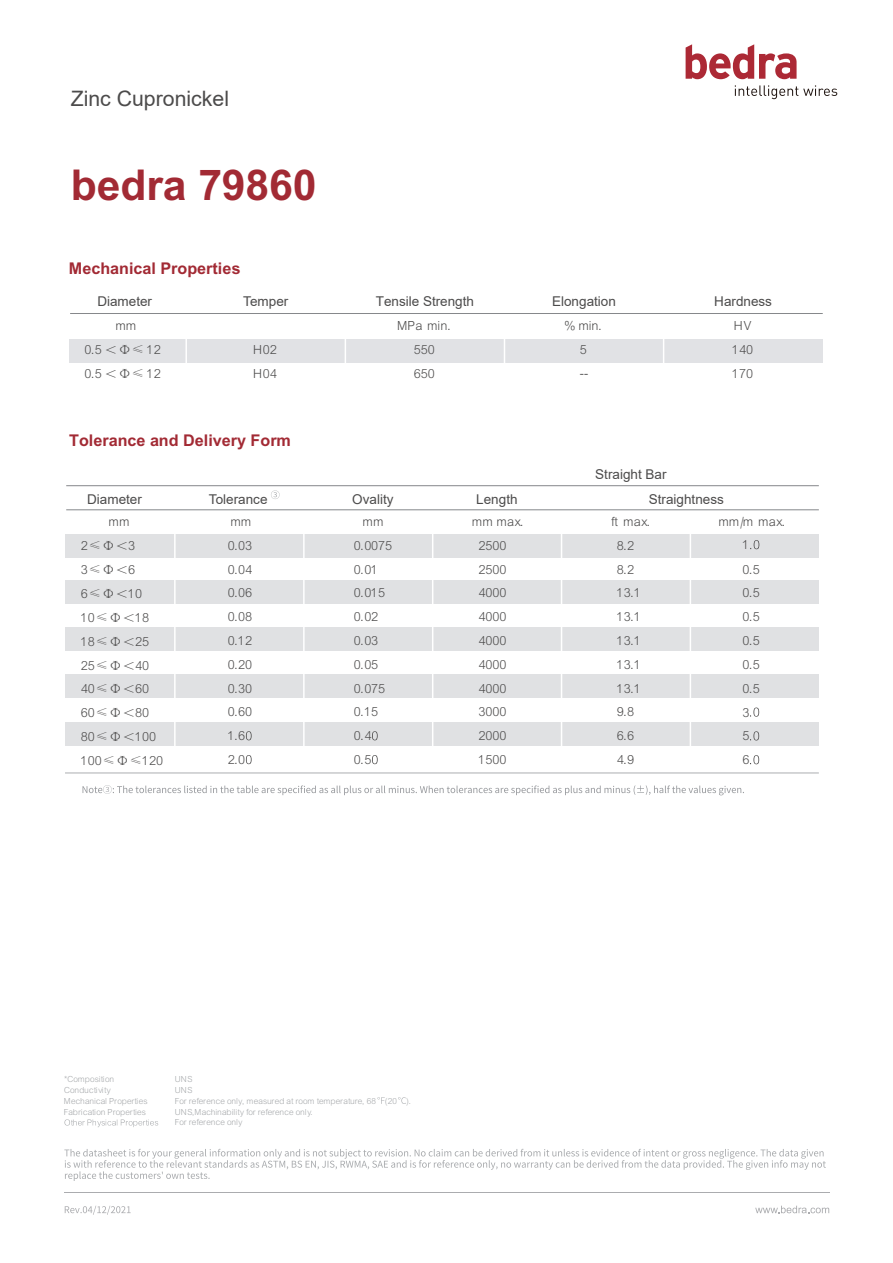
<style>
.page{position:relative;width:893px;height:1263px;background:#fff}
.page>*{position:absolute;margin:0;border:0;box-sizing:border-box;transform-origin:0 0}
.t1{font:700 42.45px "Arial";color:#a22a34}
.t2{font:21.3px "Arial";color:#4c4b4b}
.t3{font:700 16.2px "Arial";color:#a22a34}
.t4{font:13.5px/23.9px "Arial Lgt";color:#4c4b4b}
.t5{font:13.5px "Arial";color:#4c4b4b}
.t6{font:300 13.5px/23.9px "Adobe Song Std";color:#4c4b4b}
.t7{font:13.5px "Myriad Pro";color:#4c4b4b}
.t8{font:9px/10.8px "Arial Lgt";color:#a8aaad}
.s1{font-family:"Adobe Song Std";font-weight:300}
.s2{font-family:"Arial Lgt";font-weight:400}
</style>
<div class="page">
<div style="left:69px;top:339px;width:754px;height:24px;background:#e1e2e5"></div>
<hr style="left:185px;top:330px;width:2px;height:90px;background:#fff">
<hr style="left:345px;top:330px;width:1px;height:90px;background:#fff">
<hr style="left:504px;top:330px;width:1px;height:90px;background:#fff">
<hr style="left:663px;top:330px;width:1px;height:90px;background:#fff">
<hr style="left:70px;top:313px;width:753px;height:1px;background:#86888b">
<svg style="left:686px;top:44px;width:111px;height:35px"></svg>
<svg style="left:735px;top:85px;width:102px;height:14px"></svg>
<hr style="left:64px;top:1192px;width:765px;height:1px;background:#abacaf">
<svg style="left:65px;top:1206px;width:66px;height:9px"></svg>
<svg style="left:64px;top:1119px;width:94px;height:8px"></svg>
<svg style="left:377px;top:1097px;width:8px;height:7px"></svg>
<svg style="left:398px;top:1097px;width:8px;height:7px"></svg>
<svg style="left:64px;top:1149px;width:762px;height:32px"></svg>
<div style="left:65px;top:534px;width:754px;height:23px;background:#e0e1e3"></div>
<div style="left:65px;top:581px;width:754px;height:23px;background:#e0e1e3"></div>
<div style="left:65px;top:628px;width:754px;height:23px;background:#e0e1e3"></div>
<div style="left:65px;top:674px;width:754px;height:24px;background:#e0e1e3"></div>
<div style="left:65px;top:722px;width:754px;height:23px;background:#e0e1e3"></div>
<hr style="left:66px;top:485px;width:753px;height:1px;background:#85878a">
<hr style="left:690px;top:495px;width:1px;height:306px;background:#fff">
<hr style="left:561px;top:499px;width:1px;height:302px;background:#fff">
<hr style="left:432px;top:502px;width:1px;height:299px;background:#fff">
<hr style="left:174px;top:499px;width:2px;height:302px;background:#fff">
<hr style="left:303px;top:499px;width:2px;height:302px;background:#fff">
<svg style="left:246px;top:731px;width:6px;height:9px"></svg>
<svg style="left:246px;top:755px;width:6px;height:9px"></svg>
<svg style="left:372px;top:731px;width:6px;height:9px"></svg>
<svg style="left:372px;top:755px;width:6px;height:9px"></svg>
<svg style="left:750px;top:540px;width:9px;height:9px"></svg>
<svg style="left:750px;top:707px;width:9px;height:10px"></svg>
<svg style="left:750px;top:731px;width:9px;height:9px"></svg>
<svg style="left:750px;top:755px;width:9px;height:9px"></svg>
<hr style="left:65px;top:773px;width:754px;height:1px;background:#abadb0">
<svg style="left:83px;top:785px;width:661px;height:10px"></svg>
<hr style="left:66px;top:509px;width:753px;height:1px;background:#85878a">
<svg style="left:271px;top:490px;width:9px;height:9px"></svg>
<svg style="left:755px;top:1206px;width:74px;height:7px"></svg>
<h2 class="t2" style="left:71px;top:84px;width:160px">Zinc Cupronickel</h2>
<h1 class="t1" style="left:71px;top:160px;width:247px">bedra 79860</h1>
<p class="t3" style="left:69px;top:259px;width:173px">Mechanical Properties</p>
<p class="t5" style="left:97px;top:292px;width:56px">Diameter</p>
<p class="t5" style="left:243px;top:292px;width:47px">Temper</p>
<p class="t5" style="left:376px;top:292px;width:100px">Tensile Strength</p>
<p class="t5" style="left:552px;top:292px;width:65px">Elongation</p>
<p class="t5" style="left:714px;top:292px;width:59px">Hardness</p>
<p class="t4" style="left:116px;top:313px;width:22px">mm</p>
<p class="t4" style="left:398px;top:313px;width:55px">MPa min.</p>
<p class="t4" style="left:565px;top:313px;width:40px">% min.</p>
<p class="t4" style="left:735px;top:313px;width:18px">HV</p>
<p class="t4" style="left:254px;top:338px;width:25px">H02<br>H04</p>
<p class="t4" style="left:414px;top:338px;width:22px">550<br>650</p>
<p class="t4" style="left:581px;top:338px;width:8px">5</p>
<p class="t4" style="left:733px;top:338px;width:22px">140<br>170</p>
<p class="t4" style="left:85px;top:338px;width:78px">0.5 <span class="s1">＜Φ≤</span> 12<br>0.5 <span class="s1">＜Φ≤</span> 12</p>
<p class="t7" style="left:580px;top:365px;width:10px">--</p>
<p class="t3" style="left:69px;top:431px;width:223px">Tolerance and Delivery Form</p>
<p class="t5" style="left:595px;top:465px;width:73px">Straight Bar</p>
<p class="t5" style="left:87px;top:490px;width:56px">Diameter</p>
<p class="t5" style="left:209px;top:490px;width:60px">Tolerance</p>
<p class="t5" style="left:352px;top:490px;width:43px">Ovality</p>
<p class="t5" style="left:476px;top:490px;width:43px">Length</p>
<p class="t5" style="left:649px;top:490px;width:77px">Straightness</p>
<p class="t4" style="left:110px;top:510px;width:22px">mm</p>
<p class="t4" style="left:231px;top:510px;width:22px">mm</p>
<p class="t4" style="left:364px;top:510px;width:22px">mm</p>
<p class="t4" style="left:473px;top:510px;width:53px">mm max.</p>
<p class="t4" style="left:611px;top:510px;width:41px">ft max.</p>
<p class="t4" style="left:719px;top:510px;width:68px">mm/m max.</p>
<p class="t4" style="left:228px;top:533px;width:26px">0.03<br>0.04<br>0.06<br>0.08<br>0.12<br>0.20<br>0.30<br>0.60<br>1.6<br>2.0</p>
<p class="t4" style="left:355px;top:533px;width:40px">0.0075<br>0.01<br>0.015<br>0.02<br>0.03<br>0.05<br>0.075<br>0.15<br>0.4<br>0.5</p>
<p class="t4" style="left:479px;top:533px;width:29px;text-align:justify">2500<br>2500<br>4000<br>4000<br>4000<br>4000<br>4000<br>3000<br>2000<br>1500</p>
<p class="t4" style="left:617px;top:534px;width:26px">8.2<br>8.2<br>13.1<br>13.1<br>13.1<br>13.1<br>13.1<br>9.8<br>6.6<br>4.9</p>
<p class="t4" style="left:743px;top:533px;width:19px">1<br>0.5<br>0.5<br>0.5<br>0.5<br>0.5<br>0.5<br>3<br>5<br>6</p>
<p class="t6" style="left:81px;top:534px;width:56px"><span class="s2">2</span>≤Φ＜<span class="s2">3<br>3</span>≤Φ＜<span class="s2">6</span></p>
<p class="t4" style="left:81px;top:582px;width:84px">6<span class="s1">≤Φ＜</span>10<br>10<span class="s1">≤Φ＜</span>18<br>18<span class="s1">≤Φ＜</span>25<br>25<span class="s1">≤Φ＜</span>40<br>40<span class="s1">≤Φ＜</span>60<br>60<span class="s1">≤Φ＜</span>80<br>80<span class="s1">≤Φ＜</span>100<br>100<span class="s1">≤Φ≤</span>120</p>
<p class="t8" style="left:64px;top:1074px;width:85px">*Composition<br>Conductivity<br>Mechanical Properties<br>Fabrication Properties</p>
<p class="t8" style="left:176px;top:1074px;width:238px">UNS<br>UNS<br>For reference only, measured at room temperature, 68 (20 ).<br>UNS,Machinability for reference only.<br>For reference only</p>
</div>
